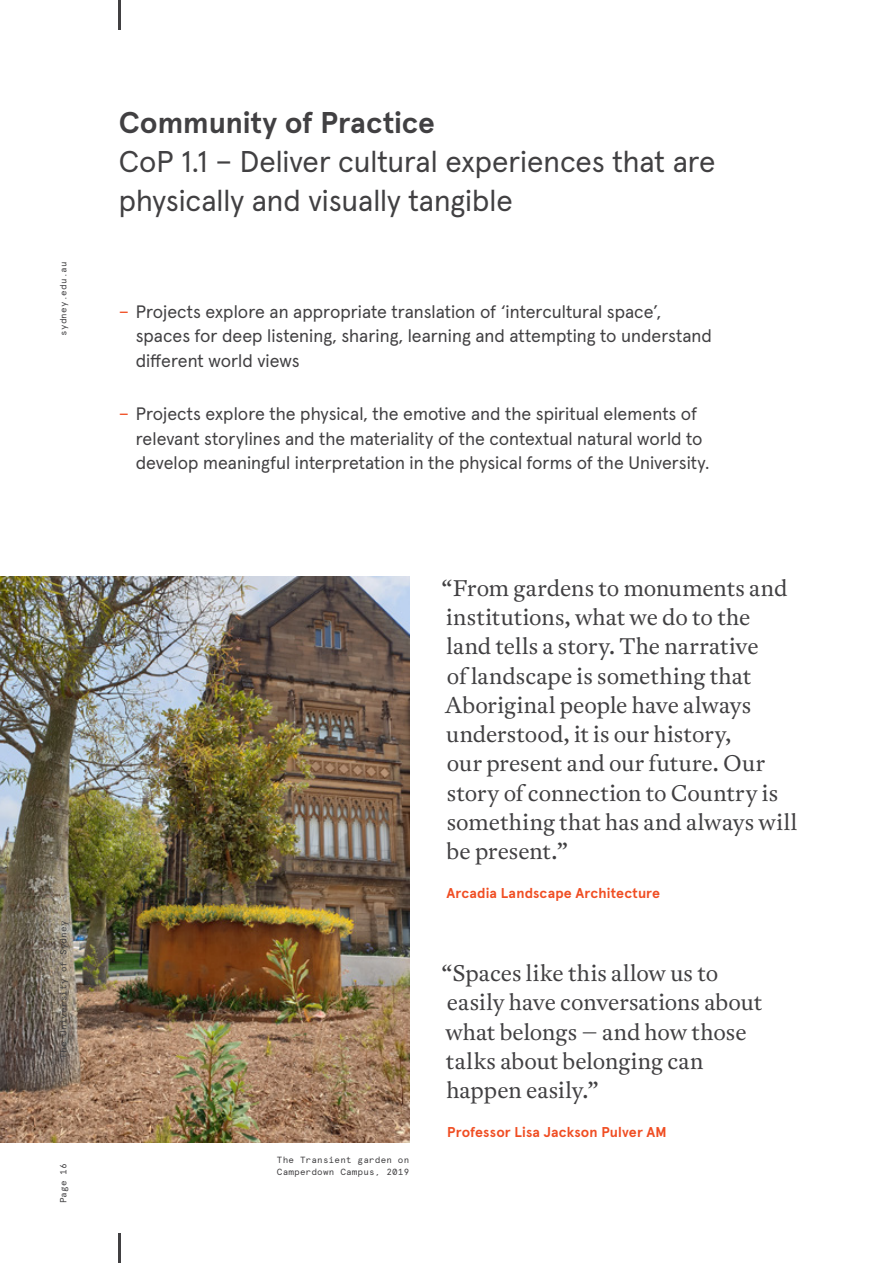
<style>
.page{position:relative;width:893px;height:1263px;background:#fff}
.page>*{position:absolute;margin:0;border:0;box-sizing:border-box;transform-origin:0 0}
.t1{font:30px/39px "Apercu Pro";letter-spacing:-.005em;color:#414042}
.t2{font:700 30px "Apercu Pro";letter-spacing:-.005em;color:#414042}
.t3{font:300 22.5px/29.2px "Antwerp";letter-spacing:.005em;color:#414042}
.t4{font:18px/24.3px "Apercu Pro";color:#414042}
.t5{font:700 14.25px "Apercu Pro";letter-spacing:.01em;color:#f04e23}
.t6{font:9px/12px "Apercu Mono Pro";letter-spacing:.02em;color:#414042}
.s1{color:#f04e23}
</style>
<div class="page">
<img style="left:0;top:577px;width:409px;height:565px">
<hr style="left:118px;top:1233px;width:2px;height:30px;background:#414042">
<hr style="left:118px;top:0;width:2px;height:30px;background:#414042">
<p class="t6" style="left:57px;top:336px;width:76px;rotate:-90deg">sydney.edu.au</p>
<p class="t6" style="left:56px;top:1059px;width:140px;rotate:-90deg">The University of Sydney</p>
<p class="t6" style="left:56px;top:1203px;width:42px;rotate:-90deg">Page 16</p>
<h1 class="t2" style="left:119px;top:99px;width:318px">Community of Practice</h1>
<h1 class="t1" style="left:119px;top:139px;width:598px">CoP 1.1 – Deliver cultural experiences that are physically and visually tangible</h1>
<p class="t4" style="left:136px;top:298px;width:578px;text-indent:-17px"><span class="s1">−</span> Projects explore an appropriate translation of ‘intercultural space’, spaces for deep listening, sharing, learning and attempting to understand different world views</p>
<p class="t4" style="left:136px;top:400px;width:575px;text-indent:-17px"><span class="s1">−</span> Projects explore the physical, the emotive and the spiritual elements of relevant storylines and the materiality of the contextual natural world to develop meaningful interpretation in the physical forms of the University.</p>
<p class="t3" style="left:441px;top:573px;width:357px">“From gardens to monuments and institutions, what we do to the<br>land tells a story. The narrative<br>of landscape is something that<br>Aboriginal people have always understood, it is our history,<br>our present and our future. Our story of connection to Country is something that has and always will be present.”</p>
<p class="t5" style="left:446px;top:882px;width:215px">Arcadia Landscape Architecture</p>
<p class="t6" style="left:277px;top:1153px;width:134px">The Transient garden on<br>Camperdown Campus, 2019</p>
<p class="t3" style="left:441px;top:958px;width:322px">“Spaces like this allow us to easily have conversations about what belongs – and how those talks about belonging can happen easily.”</p>
<p class="t5" style="left:447px;top:1121px;width:221px">Professor Lisa Jackson Pulver AM</p>
</div>
